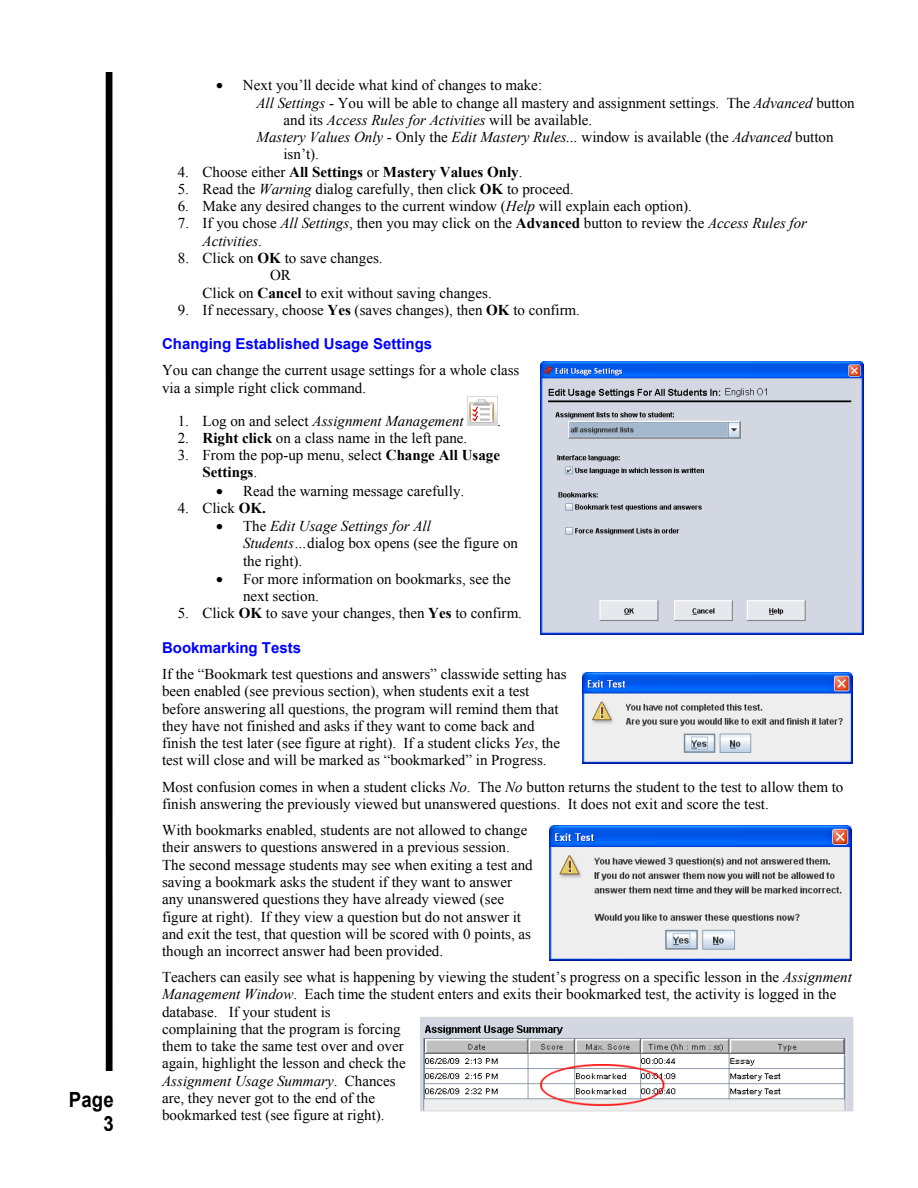
<style>
.page{position:relative;width:918px;height:1188px;background:#fff}
.page>*{position:absolute;margin:0;border:0;box-sizing:border-box;transform-origin:0 0}
.t1{font:700 21px/24.2px "Arial";color:#000;text-align:right;scale:.89 1}
.t2{font:15px/17.2px "Times New Roman";color:#000}
.t3{font:italic 15px "Times New Roman";color:#000}
.t4{font:700 15px "Arial";color:#00f}
.t5{font:700 15px "Times New Roman";color:#000}
.s1{font-style:italic}
.s2{font-style:normal}
.s3{font-weight:400}
.s4{font-weight:700}
</style>
<div class="page">
<img style="left:468px;top:399px;width:29px;height:27px">
<hr style="left:467px;top:396px;width:30px;height:1px;background:#d9d9d9">
<svg style="left:467px;top:397px;width:1px;height:29px"></svg>
<hr style="left:467px;top:426px;width:30px;height:1px;background:#d9d9d9">
<svg style="left:497px;top:396px;width:1px;height:30px"></svg>
<div style="left:106px;top:72px;width:7px;height:999px;background:#000"></div>
<img style="left:583px;top:673px;width:270px;height:90px">
<img style="left:549px;top:825px;width:302px;height:136px">
<img style="left:422px;top:1019px;width:429px;height:90px">
<div style="left:420px;top:1017px;width:433px;height:94px;border:1px solid #d8d8d8"></div>
<img style="left:540px;top:362px;width:324px;height:272px">
<h1 class="t1" style="left:69px;top:1087px;width:52px">Page<br>3</h1>
<p class="t2" style="left:216px;top:77px;width:328px">• Next you’ll decide what kind of changes to make:</p>
<p class="t2" style="left:256px;top:94px;width:600px"><span class="s1">All Settings</span> - You will be able to change all mastery and assignment settings. The <span class="s1">Advanced</span> button</p>
<p class="t3" style="left:283px;top:112px;width:310px"><span class="s2">and its</span> Access Rules for Activities <span class="s2">will be available.</span></p>
<p class="t3" style="left:257px;top:129px;width:579px">Mastery Values Only <span class="s2">- Only the</span> Edit Mastery Rules... <span class="s2">window is available (the</span> Advanced <span class="s2">button</span></p>
<p class="t2" style="left:284px;top:146px;width:37px">isn’t).</p>
<p class="t5" style="left:178px;top:163px;width:346px"><span class="s3">4. Choose either</span> All Settings <span class="s3">or</span> Mastery Values Only<span class="s3">.</span></p>
<p class="t2" style="left:178px;top:180px;width:397px">5. Read the <span class="s1">Warning</span> dialog carefully, then click <span class="s4">OK</span> to proceed.</p>
<p class="t2" style="left:178px;top:198px;width:516px">6. Make any desired changes to the current window (<span class="s1">Help</span> will explain each option).</p>
<p class="t2" style="left:203px;top:215px;width:606px;text-indent:-25px">7. If you chose <span class="s1">All Settings</span>, then you may click on the <span class="s4">Advanced</span> button to review the <span class="s1">Access Rules for<br>Activities</span>.</p>
<p class="t2" style="left:178px;top:249px;width:206px">8. Click on <span class="s4">OK</span> to save changes.</p>
<p class="t2" style="left:270px;top:267px;width:22px">OR</p>
<p class="t2" style="left:203px;top:284px;width:291px">Click on <span class="s4">Cancel</span> to exit without saving changes.</p>
<p class="t2" style="left:178px;top:301px;width:404px">9. If necessary, choose <span class="s4">Yes</span> (saves changes), then <span class="s4">OK</span> to confirm.</p>
<p class="t4" style="left:162px;top:336px;width:272px">Changing Established Usage Settings</p>
<p class="t2" style="left:162px;top:362px;width:359px">You can change the current usage settings for a whole class via a simple right click command.</p>
<p class="t3" style="left:178px;top:412px;width:287px"><span class="s2">1. Log on and select</span> Assignment Management</p>
<p class="t2" style="left:497px;top:412px;width:5px">.</p>
<p class="t2" style="left:178px;top:429px;width:291px">2. <span class="s4">Right click</span> on a class name in the left pane.</p>
<p class="t2" style="left:203px;top:446px;width:299px;text-indent:-25px">3. From the pop-up menu, select <span class="s4">Change All Usage<br>Settings</span>.</p>
<p class="t2" style="left:216px;top:482px;width:250px">• Read the warning message carefully.</p>
<p class="t2" style="left:178px;top:499px;width:90px">4. Click <span class="s4">OK.</span></p>
<p class="t2" style="left:243px;top:517px;width:276px;text-indent:-27px">• The <span class="s1">Edit Usage Settings for All<br>Students…</span>dialog box opens (see the figure on the right).</p>
<p class="t2" style="left:243px;top:570px;width:269px;text-indent:-27px">• For more information on bookmarks, see the next section.</p>
<p class="t2" style="left:178px;top:605px;width:346px">5. Click <span class="s4">OK</span> to save your changes, then <span class="s4">Yes</span> to confirm.</p>
<p class="t4" style="left:162px;top:640px;width:141px">Bookmarking Tests</p>
<p class="t2" style="left:162px;top:666px;width:406px">If the “Bookmark test questions and answers” classwide setting has been enabled (see previous section), when students exit a test before answering all questions, the program will remind them that they have not finished and asks if they want to come back and finish the test later (see figure at right). If a student clicks <span class="s1">Yes</span>, the test will close and will be marked as “bookmarked” in Progress.</p>
<p class="t2" style="left:162px;top:778px;width:683px">Most confusion comes in when a student clicks <span class="s1">No</span>. The <span class="s1">No</span> button returns the student to the test to allow them to finish answering the previously viewed but unanswered questions. It does not exit and score the test.</p>
<p class="t2" style="left:162px;top:821px;width:372px">With bookmarks enabled, students are not allowed to change their answers to questions answered in a previous session.<br>The second message students may see when exiting a test and saving a bookmark asks the student if they want to answer any unanswered questions they have already viewed (see figure at right). If they view a question but do not answer it and exit the test, that question will be scored with 0 points, as though an incorrect answer had been provided.</p>
<p class="t2" style="left:162px;top:969px;width:691px">Teachers can easily see what is happening by viewing the student’s progress on a specific lesson in the <span class="s1">Assignment Management Window</span>. Each time the student enters and exits their bookmarked test, the activity is logged in the database. If your student is<br>complaining that the program is forcing<br>them to take the same test over and over<br>again, highlight the lesson and check the<br><span class="s1">Assignment Usage Summary</span>. Chances<br>are, they never got to the end of the<br>bookmarked test (see figure at right).</p>
</div>
